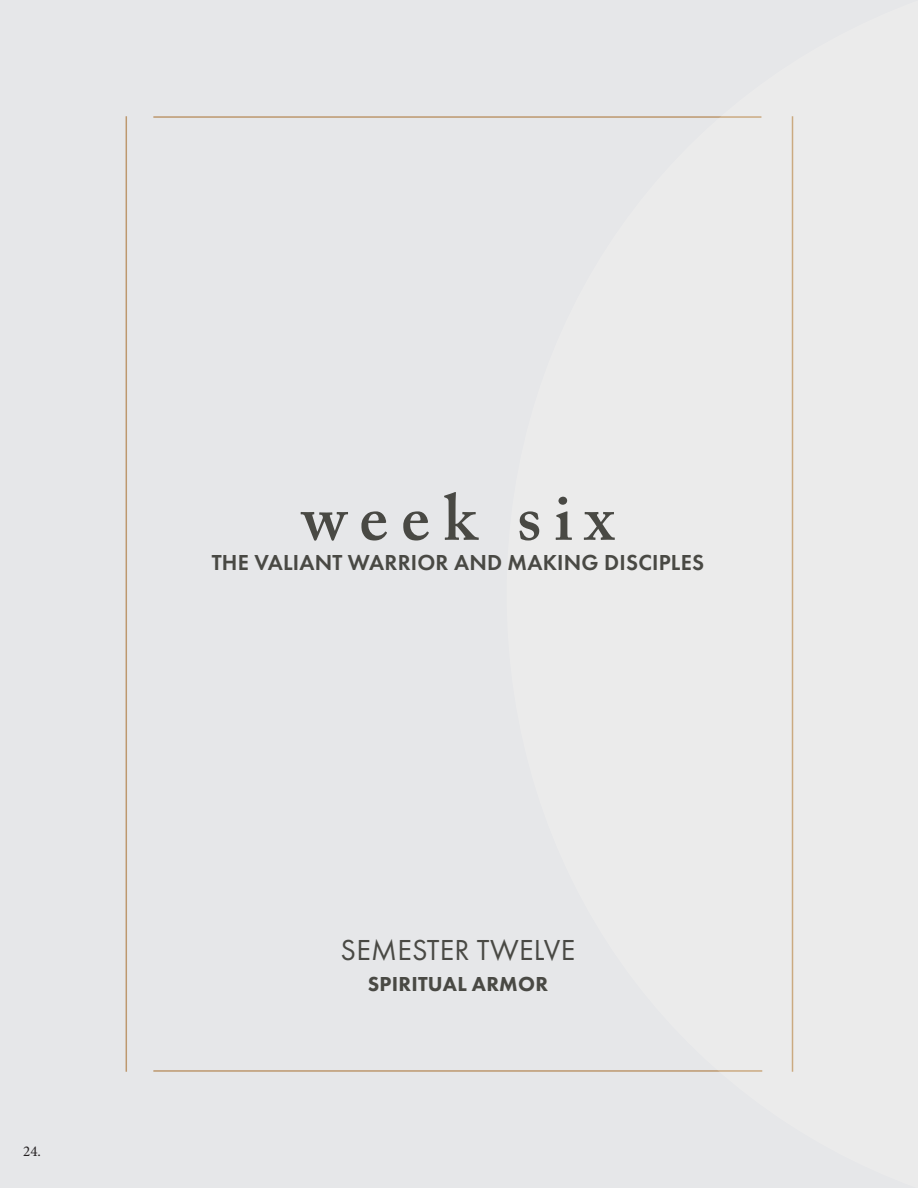
<style>
.page{position:relative;width:918px;height:1188px;background:#e6e7e9}
.page>*{position:absolute;margin:0;border:0;box-sizing:border-box;transform-origin:0 0}
.t1{font:600 66px "Adobe Caslon Pro";letter-spacing:.2em;color:#494944}
.t2{font:30px "Futura PT";letter-spacing:.01em;color:#494944}
.t3{font:600 22.5px "Futura PT";letter-spacing:.01em;color:#494944}
.t4{font:800 21px "Futura PT";letter-spacing:.01em;color:#494944}
.t5{font:15px "Minion Pro";color:#231f20}
</style>
<div class="page">
<hr style="left:153px;top:116px;width:608px;height:2px;background:#bd986e">
<hr style="left:126px;top:116px;width:1px;height:956px;background:#bd986e">
<hr style="left:153px;top:1070px;width:609px;height:2px;background:#bd986e">
<svg style="left:507px;top:116px;width:287px;height:956px"></svg>
<p class="t5" style="left:23px;top:1141px;width:19px">24.</p>
<p class="t1" style="left:302px;top:478px;width:314px">week six</p>
<p class="t3" style="left:212px;top:548px;width:494px">THE VALIANT WARRIOR AND MAKING DISCIPLES</p>
<p class="t2" style="left:341px;top:932px;width:236px">SEMESTER TWELVE</p>
<p class="t4" style="left:368px;top:971px;width:182px">SPIRITUAL ARMOR</p>
</div>
